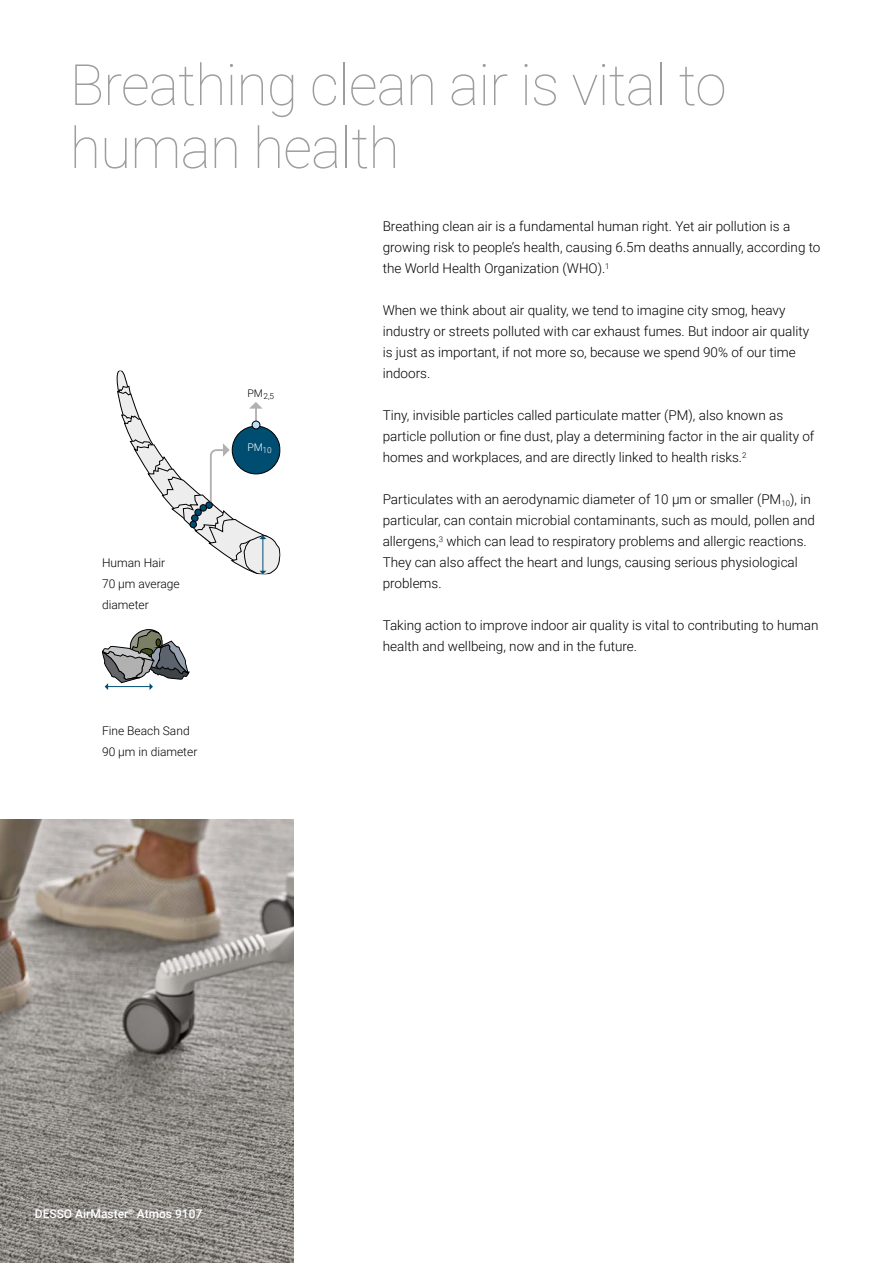
<style>
.page{position:relative;width:893px;height:1263px;background:#fff}
.page>*{position:absolute;margin:0;border:0;box-sizing:border-box;transform-origin:0 0}
.t1{font:100 57px/63px "Roboto";letter-spacing:-.015em;color:#9d9d9c}
.t2{font:300 13.5px/21px "Roboto";color:#000}
.t3{font:300 12px/21px "Roboto";color:#000}
.t4{font:500 12px "Roboto";color:#fff}
.t5{font:300 10.5px "Roboto";color:#fff}
.t6{font:300 8.25px "Roboto";color:#000}
</style>
<div class="page">
<img style="left:0;top:819px;width:293px;height:444px">
<svg style="left:102px;top:370px;width:178px;height:320px"></svg>
<h1 class="t1" style="left:70px;top:51px;width:658px">Breathing clean air is vital to human health</h1>
<p class="t3" style="left:102px;top:552px;width:79px">Human Hair<br>70 µm average diameter</p>
<p class="t3" style="left:102px;top:720px;width:97px">Fine Beach Sand<br>90 µm in diameter</p>
<p class="t6" style="left:247px;top:390px;width:28px"><sup>PM</sup>2,5</p>
<p class="t5" style="left:247px;top:440px;width:26px">PM<sub>10</sub></p>
<p class="t2" style="left:383px;top:215px;width:439px">Breathing clean air is a fundamental human right. Yet air pollution is a growing risk to people’s health, causing 6.5m deaths annually, according to the World Health Organization (WHO).<sup>1</sup></p>
<p class="t2" style="left:383px;top:299px;width:428px">When we think about air quality, we tend to imagine city smog, heavy industry or streets polluted with car exhaust fumes. But indoor air quality is just as important, if not more so, because we spend 90% of our time indoors.</p>
<p class="t2" style="left:383px;top:404px;width:433px">Tiny, invisible particles called particulate matter (PM), also known as particle pollution or fine dust, play a determining factor in the air quality of homes and workplaces, and are directly linked to health risks.<sup>2</sup></p>
<p class="t2" style="left:383px;top:488px;width:434px">Particulates with an aerodynamic diameter of 10 μm or smaller (PM<sub>10</sub>), in particular, can contain microbial contaminants, such as mould, pollen and allergens,<sup>3</sup> which can lead to respiratory problems and allergic reactions.<br>They can also affect the heart and lungs, causing serious physiological problems.</p>
<p class="t2" style="left:383px;top:614px;width:437px">Taking action to improve indoor air quality is vital to contributing to human health and wellbeing, now and in the future.</p>
<p class="t4" style="left:35px;top:1205px;width:169px">DESSO AirMaster<sup>®</sup> Atmos 9107</p>
</div>
